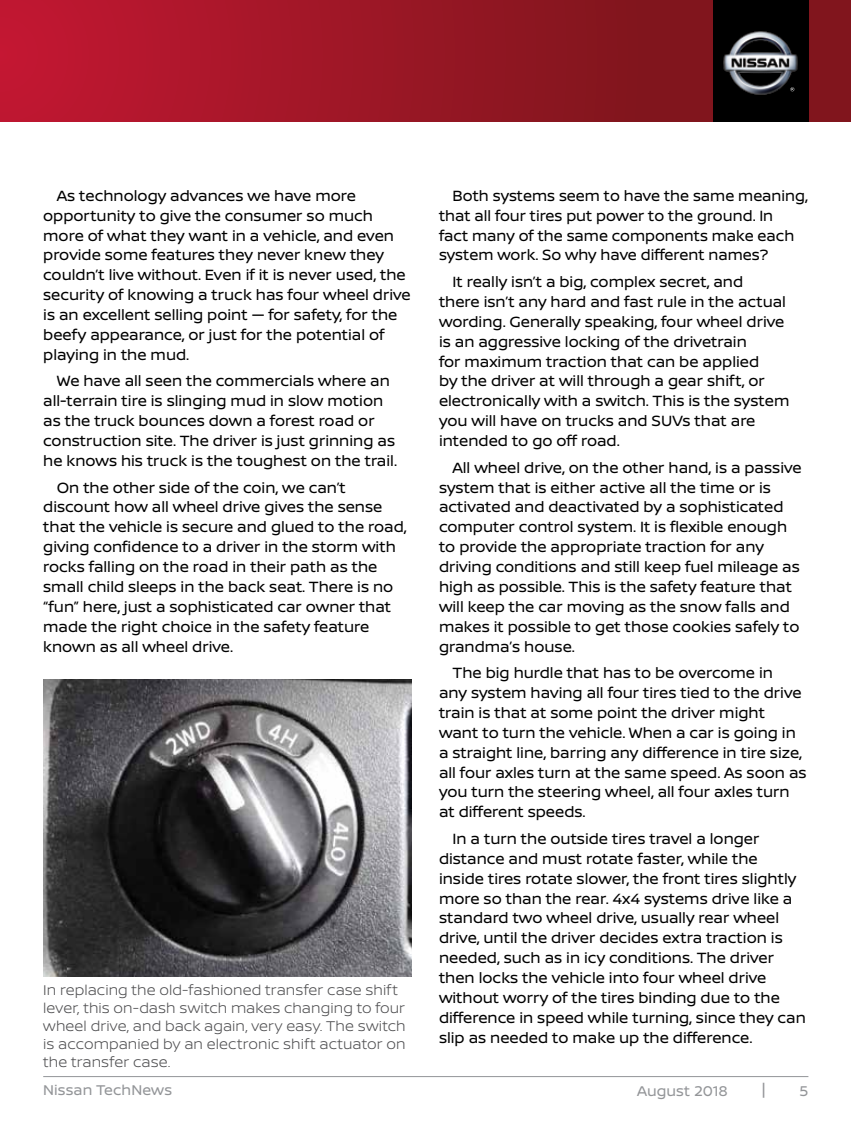
<style>
.page{position:relative;width:851px;height:1134px;background:#fff}
.page>*{position:absolute;margin:0;border:0;box-sizing:border-box;transform-origin:0 0}
.t1{font:15.75px/20px "Nissan Brand";color:#000}
.t2{font:300 15px/18px "Nissan Brand";letter-spacing:.005em;color:#4d4d4f}
.t3{font:15px "Nissan Brand";letter-spacing:.005em;color:#939598}
</style>
<div class="page">
<svg style="left:0;top:0;width:850px;height:122px;background:#9c1625"></svg>
<div style="left:712px;top:0;width:96px;height:122px;background:#000"></div>
<img style="left:723px;top:31px;width:75px;height:64px">
<svg style="left:790px;top:87px;width:4px;height:4px"></svg>
<img style="left:43px;top:679px;width:369px;height:298px">
<hr style="left:43px;top:1076px;width:765px;height:1px;background:#939598">
<p class="t1" style="left:43px;top:185px;width:369px;text-indent:13px">As technology advances we have more opportunity to give the consumer so much more of what they want in a vehicle, and even provide some features they never knew they couldn’t live without. Even if it is never used, the security of knowing a truck has four wheel drive is an excellent selling point — for safety, for the beefy appearance, or just for the potential of playing in the mud.</p>
<p class="t1" style="left:43px;top:370px;width:355px;text-indent:13px">We have all seen the commercials where an all-terrain tire is slinging mud in slow motion as the truck bounces down a forest road or construction site. The driver is just grinning as he knows his truck is the toughest on the trail.</p>
<p class="t1" style="left:43px;top:477px;width:365px;text-indent:13px">On the other side of the coin, we can’t discount how all wheel drive gives the sense that the vehicle is secure and glued to the road, giving confidence to a driver in the storm with rocks falling on the road in their path as the small child sleeps in the back seat. There is no “fun” here, just a sophisticated car owner that made the right choice in the safety feature known as all wheel drive.</p>
<p class="t2" style="left:43px;top:980px;width:364px">In replacing the old-fashioned transfer case shift lever, this on-dash switch makes changing to four wheel drive, and back again, very easy. The switch is accompanied by an electronic shift actuator on the transfer case.</p>
<p class="t3" style="left:43px;top:1079px;width:130px">Nissan TechNews</p>
<p class="t1" style="left:439px;top:185px;width:370px;text-indent:14px">Both systems seem to have the same meaning, that all four tires put power to the ground. In<br>fact many of the same components make each system work. So why have different names?</p>
<p class="t1" style="left:439px;top:271px;width:352px;text-indent:13px">It really isn’t a big, complex secret, and<br>there isn’t any hard and fast rule in the actual wording. Generally speaking, four wheel drive is an aggressive locking of the drivetrain<br>for maximum traction that can be applied<br>by the driver at will through a gear shift, or electronically with a switch. This is the system you will have on trucks and SUVs that are intended to go off road.</p>
<p class="t1" style="left:439px;top:457px;width:364px;text-indent:13px">All wheel drive, on the other hand, is a passive system that is either active all the time or is activated and deactivated by a sophisticated computer control system. It is flexible enough to provide the appropriate traction for any driving conditions and still keep fuel mileage as high as possible. This is the safety feature that will keep the car moving as the snow falls and makes it possible to get those cookies safely to grandma’s house.</p>
<p class="t1" style="left:439px;top:662px;width:369px;text-indent:13px">The big hurdle that has to be overcome in<br>any system having all four tires tied to the drive train is that at some point the driver might want to turn the vehicle. When a car is going in a straight line, barring any difference in tire size, all four axles turn at the same speed. As soon as you turn the steering wheel, all four axles turn at different speeds.</p>
<p class="t1" style="left:439px;top:828px;width:368px;text-indent:13px">In a turn the outside tires travel a longer distance and must rotate faster, while the inside tires rotate slower, the front tires slightly more so than the rear. 4x4 systems drive like a standard two wheel drive, usually rear wheel drive, until the driver decides extra traction is needed, such as in icy conditions. The driver then locks the vehicle into four wheel drive without worry of the tires binding due to the difference in speed while turning, since they can slip as needed to make up the difference.</p>
<p class="t3" style="left:637px;top:1080px;width:92px">August 2018</p>
<p class="t3" style="left:761px;top:1078px;width:5px">|</p>
<p class="t3" style="left:799px;top:1080px;width:10px">5</p>
</div>
